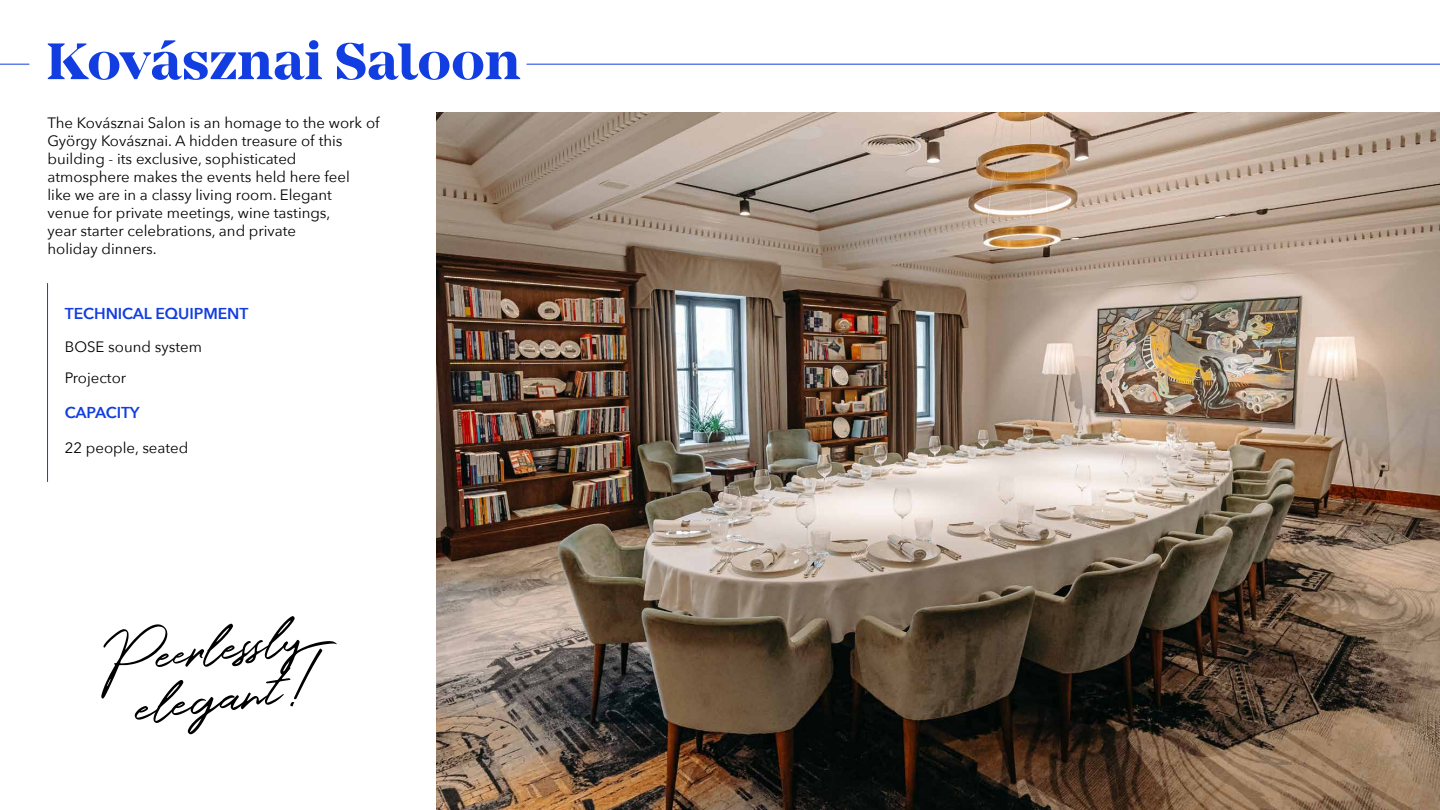
<style>
.page{position:relative;width:1440px;height:810px;background:#fff}
.page>*{position:absolute;margin:0;border:0;box-sizing:border-box;transform-origin:0 0}
.t1{font:67.5px/49.7px "Holland";color:#000;text-align:center}
.t2{font:700 53.25px "Mirador";color:#123de0}
.t3{font:600 15.75px "Avenir Next";letter-spacing:-.005em;color:#123de0}
.t4{font:15px/18px "Avenir Next";color:#000}
</style>
<div class="page">
<hr style="left:526px;top:64px;width:914px;height:1px;background:#123de0">
<svg style="left:0;top:64px;width:29px;height:1px"></svg>
<hr style="left:47px;top:283px;width:1px;height:199px;background:#123de0">
<img style="left:436px;top:113px;width:1004px;height:697px">
<h2 class="t2" style="left:47px;top:30px;width:476px">Kovásznai Saloon</h2>
<p class="t4" style="left:48px;top:113px;width:334px">The Kovásznai Salon is an homage to the work of György Kovásznai. A hidden treasure of this building - its exclusive, sophisticated atmosphere makes the events held here feel<br>like we are in a classy living room. Elegant<br>venue for private meetings, wine tastings,<br>year starter celebrations, and private<br>holiday dinners.</p>
<p class="t3" style="left:65px;top:300px;width:185px">TECHNICAL EQUIPMENT</p>
<p class="t4" style="left:65px;top:330px;width:139px;line-height:30.8px">BOSE sound system<br>Projector</p>
<p class="t3" style="left:65px;top:399px;width:76px">CAPACITY</p>
<p class="t4" style="left:65px;top:438px;width:125px">22 people, seated</p>
<h1 class="t1" style="left:94px;top:634px;width:217px;rotate:-7deg">Pee rless ly elegant!</h1>
</div>
